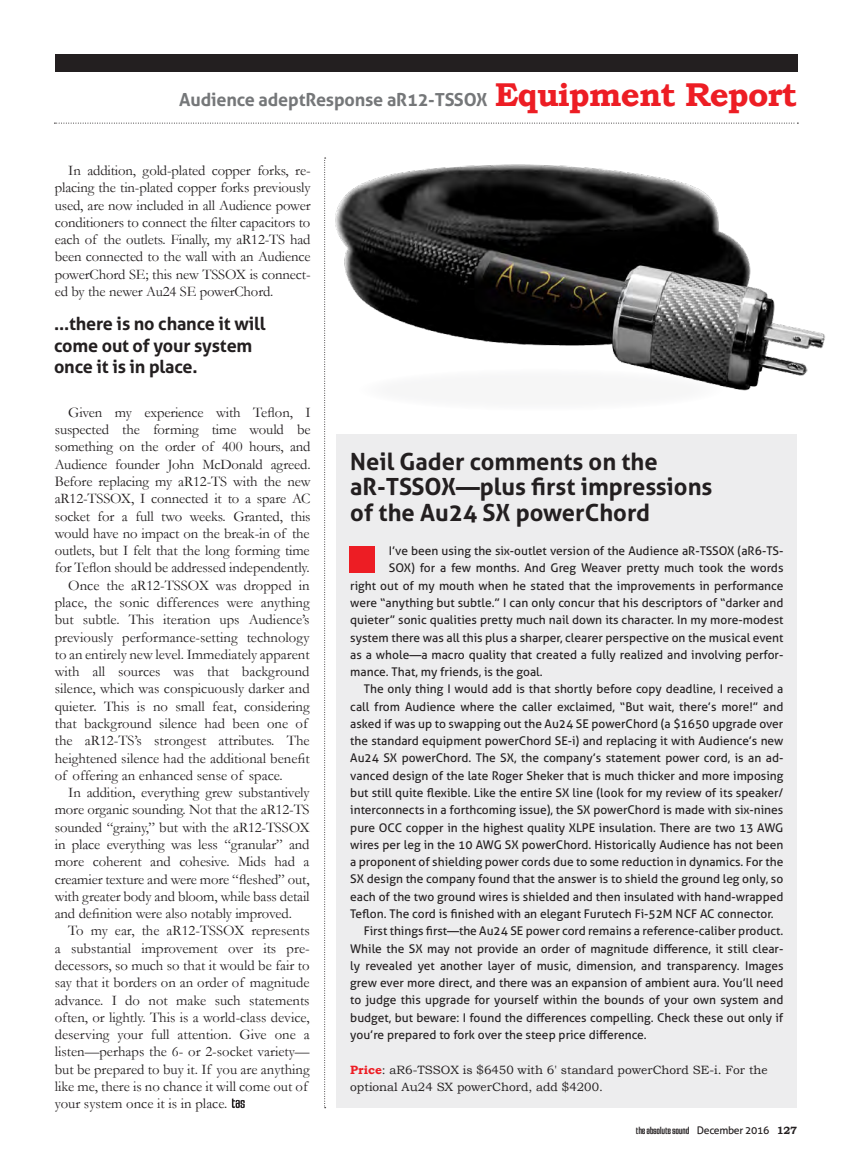
<style>
.page{position:relative;width:851px;height:1161px;background:#fff}
.page>*{position:absolute;margin:0;border:0;box-sizing:border-box;transform-origin:0 0}
.t1{font:700 23.7px/25.5px "Aller";color:#231f20}
.t2{font:700 18px/21.6px "Aller";letter-spacing:-.01em;color:#231f20}
.t3{font:700 18px "Aller";letter-spacing:-.01em;color:#757779}
.t4{font:14.7px/17.2px "Garamond";color:#231f20;text-align:justify}
.t5{font:12px "Aller";color:#231f20}
.t6{font:12px/17.2px "Bookman Old Style";color:#231f20}
.t7{font:10.5px "Jay Gothic URWT";letter-spacing:-.03em;color:#231f20}
.s1{font-family:"Bookman Old Style";font-size:33px;color:#ed1d24}
.s2{font-weight:700;color:#ed1d24}
.s3{font-family:"Aller"}
.s4{font-family:"Bookman Old Style";font-weight:700}
</style>
<div class="page">
<img style="left:318px;top:122px;width:507px;height:322px">
<svg style="left:232px;top:1099px;width:13px;height:9px"></svg>
<svg style="left:324px;top:158px;width:2px;height:950px"></svg>
<div style="left:55px;top:54px;width:742px;height:17px;background:#231f20"></div>
<svg style="left:54px;top:123px;width:744px;height:1px"></svg>
<div style="left:337px;top:434px;width:459px;height:674px;background:#ededee"></div>
<div style="left:349px;top:546px;width:26px;height:26px;background:#ed1d24"></div>
<div style="left:359px;top:369px;width:363px;height:42px;background:#f6f6f6;border-radius:50%"></div>
<p class="t3" style="left:179px;top:88px;width:619px">Audience adeptResponse aR12-TSSOX <span class="s1">Equipment Report</span></p>
<p class="t4" style="left:55px;top:162px;width:257px;text-indent:14px">In addition, gold-plated copper forks, re&shy;placing the tin-plated copper forks previously used, are now included in all Audience power conditioners to connect the filter capacitors to each of the outlets. Finally, my aR12-TS had been connected to the wall with an Audience powerChord SE; this new TSSOX is connect&shy;ed by the newer Au24 SE powerChord.</p>
<p class="t2" style="left:54px;top:313px;width:213px">...there is no chance it will come out of your system once it is in place.</p>
<p class="t4" style="left:68px;top:403px;width:244px">Given my experience with Teflon, I</p>
<p class="t4" style="left:55px;top:421px;width:257px">suspected the forming time would be</p>
<p class="t4" style="left:55px;top:438px;width:257px">something on the order of 400 hours, and</p>
<p class="t4" style="left:55px;top:455px;width:257px">Audience founder John McDonald agreed.</p>
<p class="t4" style="left:55px;top:473px;width:257px">Before replacing my aR12-TS with the new</p>
<p class="t4" style="left:55px;top:490px;width:257px">aR12-TSSOX, I connected it to a spare AC</p>
<p class="t4" style="left:55px;top:507px;width:257px">socket for a full two weeks. Granted, this</p>
<p class="t4" style="left:55px;top:524px;width:256px">would have no impact on the break-in of the</p>
<p class="t4" style="left:55px;top:542px;width:256px">outlets, but I felt that the long forming time</p>
<p class="t4" style="left:55px;top:559px;width:256px">for Teflon should be addressed independently.</p>
<p class="t4" style="left:68px;top:576px;width:243px">Once the aR12-TSSOX was dropped in</p>
<p class="t4" style="left:55px;top:594px;width:256px">place, the sonic differences were anything</p>
<p class="t4" style="left:55px;top:611px;width:256px">but subtle. This iteration ups Audience’s</p>
<p class="t4" style="left:55px;top:628px;width:256px">previously performance-setting technology</p>
<p class="t4" style="left:55px;top:645px;width:256px">to an entirely new level. Immediately apparent</p>
<p class="t4" style="left:55px;top:663px;width:256px">with all sources was that background</p>
<p class="t4" style="left:55px;top:680px;width:256px">silence, which was conspicuously darker and</p>
<p class="t4" style="left:55px;top:697px;width:256px">quieter. This is no small feat, considering</p>
<p class="t4" style="left:55px;top:715px;width:254px">that background silence had been one of</p>
<p class="t4" style="left:55px;top:732px;width:256px">the aR12-TS’s strongest attributes. The</p>
<p class="t4" style="left:55px;top:749px;width:256px">heightened silence had the additional benefit</p>
<p class="t4" style="left:55px;top:767px;width:229px">of offering an enhanced sense of space.</p>
<p class="t4" style="left:68px;top:784px;width:243px">In addition, everything grew substantively</p>
<p class="t4" style="left:55px;top:801px;width:256px">more organic sounding. Not that the aR12-TS</p>
<p class="t4" style="left:55px;top:818px;width:256px">sounded “grainy,” but with the aR12-TSSOX</p>
<p class="t4" style="left:55px;top:836px;width:256px">in place everything was less “granular” and</p>
<p class="t4" style="left:55px;top:853px;width:256px">more coherent and cohesive. Mids had a</p>
<p class="t4" style="left:55px;top:870px;width:256px">creamier texture and were more “fleshed” out,</p>
<p class="t4" style="left:55px;top:888px;width:256px">with greater body and bloom, while bass detail</p>
<p class="t4" style="left:55px;top:905px;width:239px">and definition were also notably improved.</p>
<p class="t4" style="left:68px;top:922px;width:243px">To my ear, the aR12-TSSOX represents</p>
<p class="t4" style="left:55px;top:939px;width:256px">a substantial improvement over its pre-</p>
<p class="t4" style="left:55px;top:957px;width:256px">decessors, so much so that it would be fair to</p>
<p class="t4" style="left:55px;top:974px;width:256px">say that it borders on an order of magnitude</p>
<p class="t4" style="left:55px;top:991px;width:256px">advance. I do not make such statements</p>
<p class="t4" style="left:55px;top:1009px;width:256px">often, or lightly. This is a world-class device,</p>
<p class="t4" style="left:55px;top:1026px;width:256px">deserving your full attention. Give one a</p>
<p class="t4" style="left:55px;top:1043px;width:256px">listen—perhaps the 6- or 2-socket variety—</p>
<p class="t4" style="left:55px;top:1060px;width:256px">but be prepared to buy it. If you are anything</p>
<p class="t4" style="left:55px;top:1078px;width:254px">like me, there is no chance it will come out of</p>
<p class="t4" style="left:55px;top:1095px;width:174px">your system once it is in place.</p>
<p class="t1" style="left:350px;top:449px;width:364px">Neil Gader comments on the aR-TSSOX—plus first impressions of the Au24 SX powerChord</p>
<p class="t5" style="left:389px;top:544px;width:396px">I’ve been using the six-outlet version of the Audience aR-TSSOX (aR6-TS-</p>
<p class="t5" style="left:389px;top:561px;width:396px">SOX) for a few months. And Greg Weaver pretty much took the words</p>
<p class="t5" style="left:350px;top:578px;width:434px">right out of my mouth when he stated that the improvements in performance</p>
<p class="t5" style="left:350px;top:595px;width:434px">were “anything but subtle.” I can only concur that his descriptors of “darker and</p>
<p class="t5" style="left:350px;top:613px;width:434px">quieter” sonic qualities pretty much nail down its character. In my more-modest</p>
<p class="t5" style="left:350px;top:630px;width:434px">system there was all this plus a sharper, clearer perspective on the musical event</p>
<p class="t5" style="left:350px;top:647px;width:434px">as a whole—a macro quality that created a fully realized and involving perfor-</p>
<p class="t5" style="left:350px;top:665px;width:194px">mance. That, my friends, is the goal.</p>
<p class="t5" style="left:364px;top:682px;width:421px">The only thing I would add is that shortly before copy deadline, I received a</p>
<p class="t5" style="left:350px;top:699px;width:434px">call from Audience where the caller exclaimed, “But wait, there’s more!” and</p>
<p class="t5" style="left:350px;top:716px;width:434px">asked if was up to swapping out the Au24 SE powerChord (a $1650 upgrade over</p>
<p class="t5" style="left:350px;top:734px;width:434px">the standard equipment powerChord SE-i) and replacing it with Audience’s new</p>
<p class="t5" style="left:350px;top:751px;width:434px">Au24 SX powerChord. The SX, the company’s statement power cord, is an ad-</p>
<p class="t5" style="left:350px;top:768px;width:434px">vanced design of the late Roger Sheker that is much thicker and more imposing</p>
<p class="t5" style="left:350px;top:785px;width:434px">but still quite flexible. Like the entire SX line (look for my review of its speaker/</p>
<p class="t5" style="left:350px;top:803px;width:434px">interconnects in a forthcoming issue), the SX powerChord is made with six-nines</p>
<p class="t5" style="left:350px;top:820px;width:434px">pure OCC copper in the highest quality XLPE insulation. There are two 13 AWG</p>
<p class="t5" style="left:350px;top:837px;width:434px">wires per leg in the 10 AWG SX powerChord. Historically Audience has not been</p>
<p class="t5" style="left:350px;top:855px;width:434px">a proponent of shielding power cords due to some reduction in dynamics. For the</p>
<p class="t5" style="left:350px;top:872px;width:434px">SX design the company found that the answer is to shield the ground leg only, so</p>
<p class="t5" style="left:350px;top:889px;width:434px">each of the two ground wires is shielded and then insulated with hand-wrapped</p>
<p class="t5" style="left:350px;top:906px;width:425px">Teflon. The cord is finished with an elegant Furutech Fi-52M NCF AC connector.</p>
<p class="t5" style="left:364px;top:924px;width:421px">First things first—the Au24 SE power cord remains a reference-caliber product.</p>
<p class="t5" style="left:350px;top:941px;width:434px">While the SX may not provide an order of magnitude difference, it still clear-</p>
<p class="t5" style="left:350px;top:958px;width:434px">ly revealed yet another layer of music, dimension, and transparency. Images</p>
<p class="t5" style="left:350px;top:976px;width:434px">grew ever more direct, and there was an expansion of ambient aura. You’ll need</p>
<p class="t5" style="left:350px;top:993px;width:434px">to judge this upgrade for yourself within the bounds of your own system and</p>
<p class="t5" style="left:350px;top:1010px;width:434px">budget, but beware: I found the differences compelling. Check these out only if</p>
<p class="t5" style="left:350px;top:1027px;width:298px">you’re prepared to fork over the steep price difference.</p>
<p class="t6" style="left:350px;top:1061px;width:419px"><span class="s2">Price</span>: aR6-TSSOX is $6450 with 6' standard powerChord SE-i. For the optional Au24 SX powerChord, add $4200.</p>
<p class="t7" style="left:636px;top:1125px;width:162px">the absolute sound <span class="s3">December 2016</span> <span class="s4">127</span></p>
</div>
